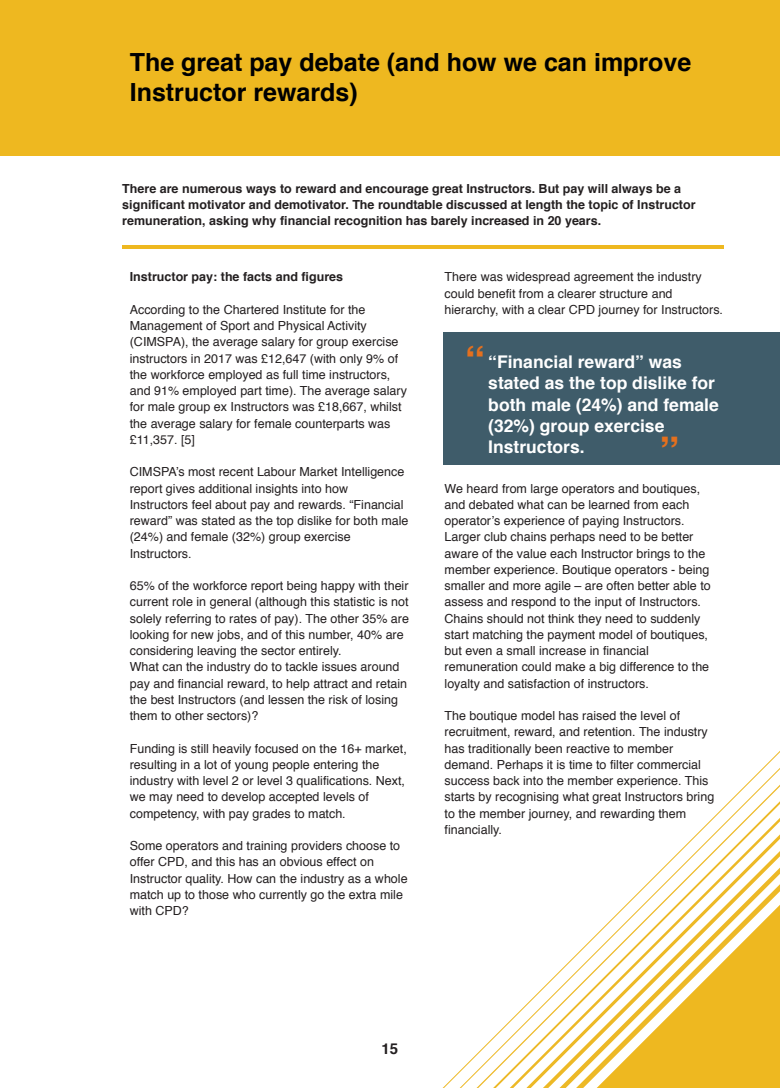
<style>
.page{position:relative;width:780px;height:1088px;background:#fff}
.page>*{position:absolute;margin:0;border:0;box-sizing:border-box;transform-origin:0 0}
.t1{font:700 40.88px "Helvetica";color:#e4701e}
.t2{font:700 25px/30px "Helvetica";color:#000001}
.t3{font:700 17.5px/21.2px "Helvetica";color:#fff}
.t4{font:700 15px "Helvetica";color:#231f20}
.t5{font:12.5px/16.2px "Helvetica";color:#231f20}
.t6{font:700 12.5px/16.2px "Helvetica";color:#231f20}
</style>
<div class="page">
<div style="left:443px;top:332px;width:337px;height:133px;background:#3f5c6a"></div>
<div style="left:0;top:0;width:780px;height:156px;background:#eeb820"></div>
<hr style="left:122px;top:246px;width:601px;height:3px;background:#eeb820">
<svg style="left:442px;top:751px;width:338px;height:337px"></svg>
<h2 class="t2" style="left:130px;top:48px;width:563px">The great pay debate (and how we can improve<br>Instructor rewards)</h2>
<p class="t6" style="left:122px;top:180px;width:575px">There are numerous ways to reward and encourage great Instructors. But pay will always be a significant motivator and demotivator. The roundtable discussed at length the topic of Instructor remuneration, asking why financial recognition has barely increased in 20 years.</p>
<p class="t6" style="left:130px;top:269px;width:215px">Instructor pay: the facts and figures</p>
<p class="t5" style="left:130px;top:302px;width:278px">According to the Chartered Institute for the Management of Sport and Physical Activity (CIMSPA), the average salary for group exercise instructors in 2017 was £12,647 (with only 9% of the workforce employed as full time instructors, and 91% employed part time). The average salary for male group ex Instructors was £18,667, whilst the average salary for female counterparts was £11,357. [5]</p>
<p class="t5" style="left:130px;top:464px;width:280px">CIMSPA’s most recent Labour Market Intelligence report gives additional insights into how Instructors feel about pay and rewards. “Financial reward” was stated as the top dislike for both male (24%) and female (32%) group exercise Instructors.</p>
<p class="t5" style="left:130px;top:578px;width:281px">65% of the workforce report being happy with their current role in general (although this statistic is not solely referring to rates of pay). The other 35% are looking for new jobs, and of this number, 40% are considering leaving the sector entirely.<br>What can the industry do to tackle issues around pay and financial reward, to help attract and retain the best Instructors (and lessen the risk of losing them to other sectors)?</p>
<p class="t5" style="left:130px;top:740px;width:278px">Funding is still heavily focused on the 16+ market, resulting in a lot of young people entering the industry with level 2 or level 3 qualifications. Next, we may need to develop accepted levels of competency, with pay grades to match.</p>
<p class="t5" style="left:130px;top:838px;width:279px">Some operators and training providers choose to offer CPD, and this has an obvious effect on Instructor quality. How can the industry as a whole match up to those who currently go the extra mile with CPD?</p>
<p class="t5" style="left:444px;top:269px;width:280px">There was widespread agreement the industry could benefit from a clearer structure and hierarchy, with a clear CPD journey for Instructors.</p>
<h1 class="t1" style="left:464px;top:328px;width:22px">“</h1>
<h3 class="t3" style="left:488px;top:351px;width:232px">“Financial reward” was stated as the top dislike for both male (24%) and female (32%) group exercise<br>Instructors.</h3>
<h1 class="t1" style="left:659px;top:419px;width:22px">”</h1>
<p class="t5" style="left:444px;top:480px;width:268px">We heard from large operators and boutiques, and debated what can be learned from each operator’s experience of paying Instructors.<br>Larger club chains perhaps need to be better aware of the value each Instructor brings to the member experience. Boutique operators - being smaller and more agile – are often better able to assess and respond to the input of Instructors.<br>Chains should not think they need to suddenly start matching the payment model of boutiques, but even a small increase in financial remuneration could make a big difference to the loyalty and satisfaction of instructors.</p>
<p class="t5" style="left:444px;top:708px;width:271px">The boutique model has raised the level of recruitment, reward, and retention. The industry has traditionally been reactive to member demand. Perhaps it is time to filter commercial success back into the member experience. This starts by recognising what great Instructors bring to the member journey, and rewarding them financially.</p>
<p class="t4" style="left:381px;top:1037px;width:18px">15</p>
</div>
